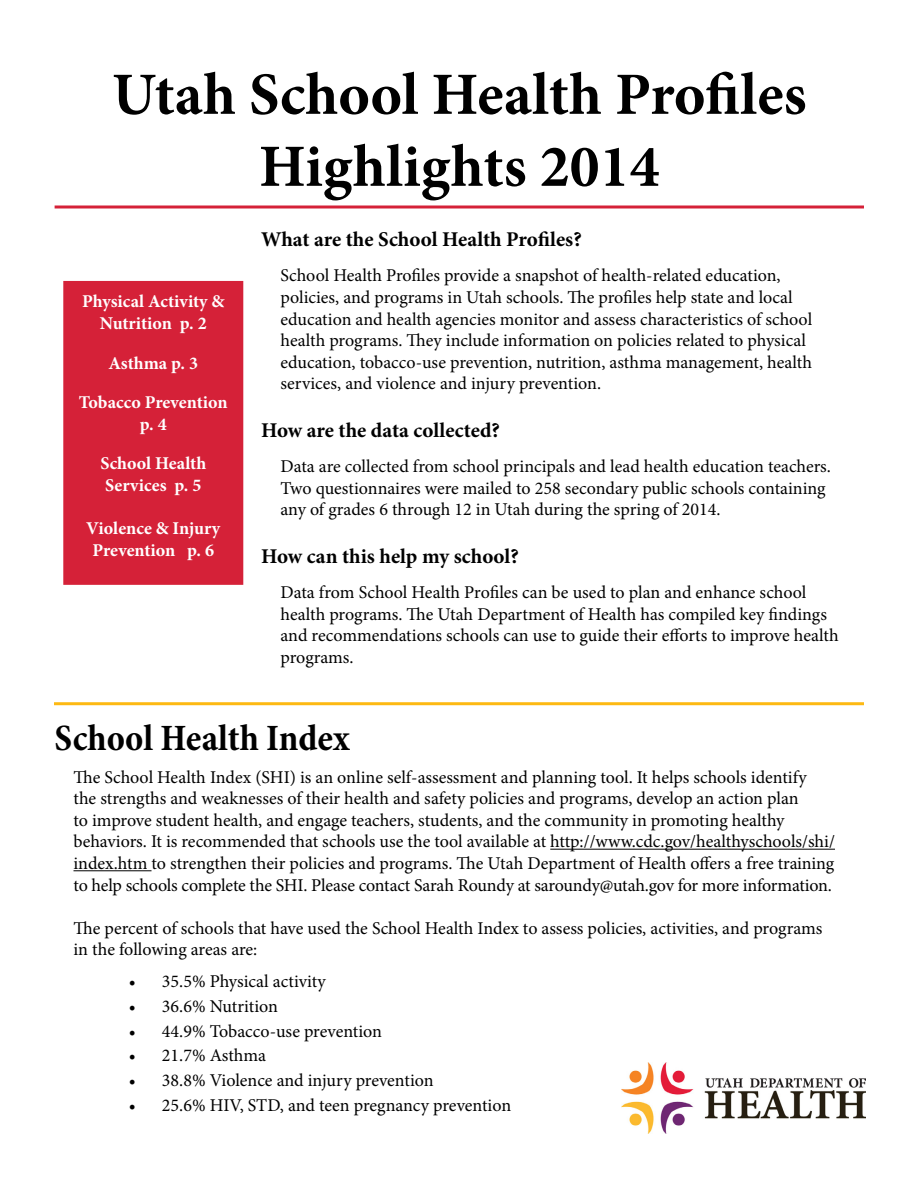
<style>
.page{position:relative;width:918px;height:1188px;background:#fff}
.page>*{position:absolute;margin:0;border:0;box-sizing:border-box;transform-origin:0 0}
.t1{font:700 60px/72px "Minion Pro";color:#000;text-align:center}
.t2{font:700 condensed 37.5px "Minion Pro";color:#000}
.t3{font:700 21px "Minion Pro";color:#000}
.t4{font:18px/21.6px "Minion Pro";letter-spacing:-.005em;color:#000}
.t5{font:700 18px/21.6px "Minion Pro";letter-spacing:-.005em;color:#fff;text-align:center}
</style>
<div class="page">
<div style="left:64px;top:282px;width:179px;height:302px;background:#d52138"></div>
<div style="left:63px;top:281px;width:180px;height:304px;border:2px solid #d52138"></div>
<hr style="left:54px;top:702px;width:810px;height:3px;background:#fdb913">
<hr style="left:55px;top:206px;width:809px;height:2px;background:#d52138">
<hr style="left:550px;top:849px;width:285px;height:1px;background:#000">
<hr style="left:74px;top:870px;width:78px;height:1px;background:#000">
<img style="left:622px;top:1062px;width:243px;height:72px">
<h1 class="t1" style="left:112px;top:58px;width:696px">Utah School Health Profiles<br>Highlights 2014</h1>
<p class="t5" style="left:82px;top:291px;width:144px">Physical Activity &amp;<br>Nutrition p. 2</p>
<p class="t5" style="left:108px;top:352px;width:91px">Asthma p. 3</p>
<p class="t5" style="left:79px;top:391px;width:150px">Tobacco Prevention p. 4</p>
<p class="t5" style="left:100px;top:453px;width:107px;text-align:left">School Health<br>Services p. 5</p>
<p class="t5" style="left:86px;top:517px;width:136px">Violence &amp; Injury<br>Prevention p. 6</p>
<p class="t3" style="left:261px;top:225px;width:322px">What are the School Health Profiles?</p>
<p class="t4" style="left:280px;top:265px;width:533px">School Health Profiles provide a snapshot of health-related education, policies, and programs in Utah schools. The profiles help state and local education and health agencies monitor and assess characteristics of school health programs. They include information on policies related to physical education, tobacco-use prevention, nutrition, asthma management, health services, and violence and injury prevention.</p>
<p class="t3" style="left:261px;top:416px;width:240px">How are the data collected?</p>
<p class="t4" style="left:280px;top:456px;width:552px">Data are collected from school principals and lead health education teachers.<br>Two questionnaires were mailed to 258 secondary public schools containing any of grades 6 through 12 in Utah during the spring of 2014.</p>
<p class="t3" style="left:261px;top:542px;width:259px">How can this help my school?</p>
<p class="t4" style="left:280px;top:582px;width:560px">Data from School Health Profiles can be used to plan and enhance school health programs. The Utah Department of Health has compiled key findings and recommendations schools can use to guide their efforts to improve health programs.</p>
<h2 class="t2" style="left:55px;top:712px;width:297px">School Health Index</h2>
<p class="t4" style="left:74px;top:766px;width:763px">The School Health Index (SHI) is an online self-assessment and planning tool. It helps schools identify<br>the strengths and weaknesses of their health and safety policies and programs, develop an action plan<br>to improve student health, and engage teachers, students, and the community in promoting healthy behaviors. It is recommended that schools use the tool available at http://www.cdc.gov/healthyschools/shi/ index.htm to strengthen their policies and programs. The Utah Department of Health offers a free training to help schools complete the SHI. Please contact Sarah Roundy at saroundy@utah.gov for more information.</p>
<p class="t4" style="left:74px;top:917px;width:750px">The percent of schools that have used the School Health Index to assess policies, activities, and programs in the following areas are:</p>
<p class="t4" style="left:129px;top:971px;width:198px">• 35.5% Physical activity</p>
<p class="t4" style="left:129px;top:996px;width:150px">• 36.6% Nutrition</p>
<p class="t4" style="left:129px;top:1020px;width:255px">• 44.9% Tobacco-use prevention</p>
<p class="t4" style="left:129px;top:1045px;width:139px">• 21.7% Asthma</p>
<p class="t4" style="left:129px;top:1069px;width:306px">• 38.8% Violence and injury prevention</p>
<p class="t4" style="left:129px;top:1094px;width:384px">• 25.6% HIV, STD, and teen pregnancy prevention</p>
</div>
